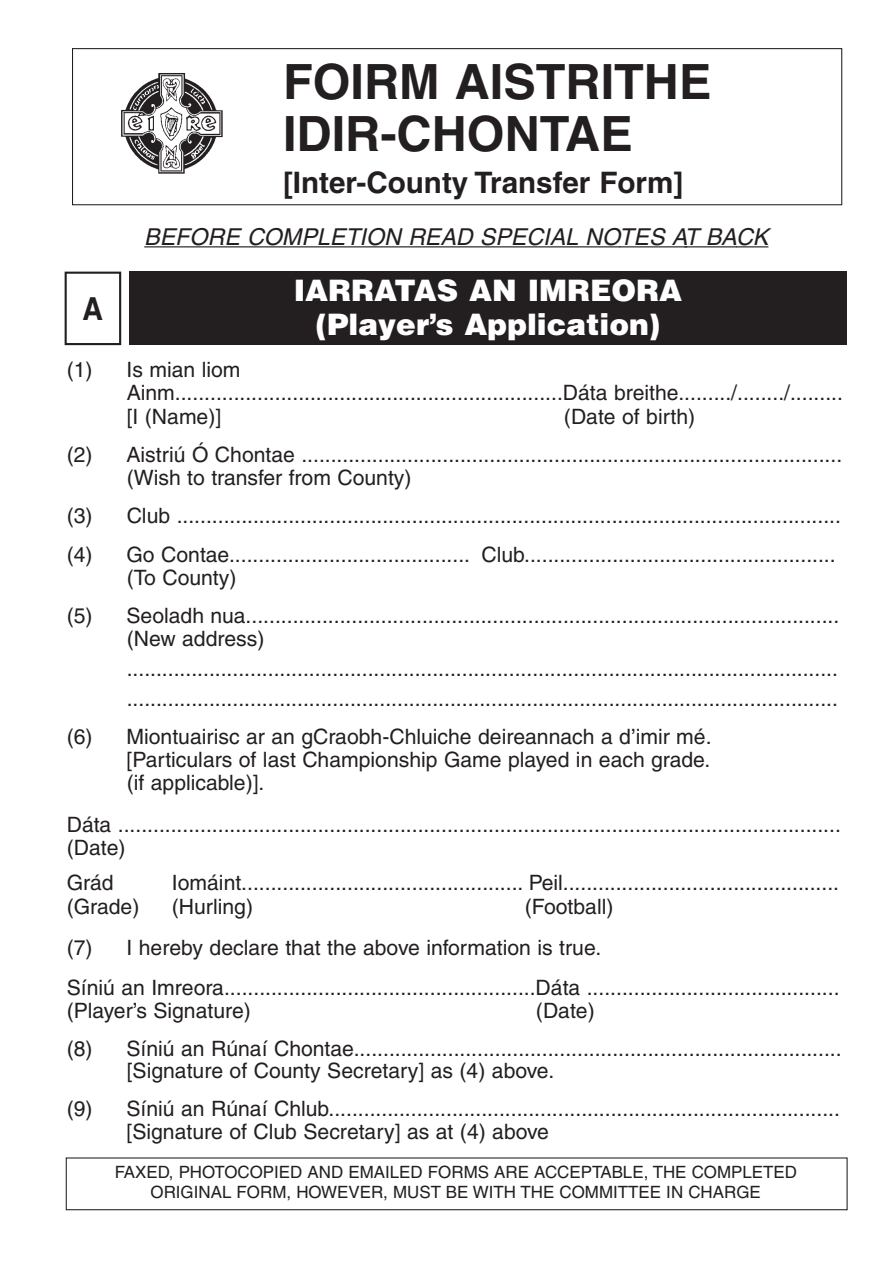
<style>
.page{position:relative;width:893px;height:1263px;background:#fff}
.page>*{position:absolute;margin:0;border:0;box-sizing:border-box;transform-origin:0 0}
.t1{font:700 48.6px/52.9px "Helvetica";color:#231f20}
.t2{font:700 31.65px "Helvetica";color:#231f20;scale:.9 1}
.t3{font:900 29.55px/33.9px "Helvetica";color:#fff;text-align:center}
.t4{font:700 29.55px "Helvetica";color:#231f20}
.t5{font:italic 23.25px "Helvetica";color:#231f20}
.t6{font:21.15px/23.2px "Helvetica";color:#231f20}
.t7{font:16.95px/20.2px "Helvetica";color:#231f20;text-align:center}
</style>
<div class="page">
<div style="left:72px;top:48px;width:770px;height:157px;border:1px solid #231f20"></div>
<img style="left:121px;top:73px;width:102px;height:101px">
<hr style="left:144px;top:246px;width:476px;height:1px;background:#231f20">
<hr style="left:619px;top:246px;width:68px;height:1px;background:#231f20">
<hr style="left:684px;top:246px;width:52px;height:1px;background:#231f20">
<hr style="left:736px;top:246px;width:32px;height:1px;background:#231f20">
<div style="left:65px;top:272px;width:56px;height:73px;border:2px solid #231f20"></div>
<div style="left:129px;top:271px;width:717px;height:74px;background:#231f20"></div>
<div style="left:66px;top:1157px;width:781px;height:53px;border:1px solid #231f20"></div>
<h1 class="t1" style="left:283px;top:60px;width:430px">FOIRM AISTRITHE<br>IDIR-CHONTAE</h1>
<h3 class="t4" style="left:283px;top:172px;width:402px">[Inter-County Transfer Form]</h3>
<p class="t5" style="left:144px;top:228px;width:625px">BEFORE COMPLETION READ SPECIAL NOTES AT BACK</p>
<h3 class="t3" style="left:294px;top:276px;width:390px">IARRATAS AN IMREORA (Player’s Application)</h3>
<p class="t6" style="left:127px;top:360px;width:717px;text-indent:-60px">(1) Is mian liom<br>Ainm..................................................................Dáta breithe........./......../......... [I (Name)]</p>
<h2 class="t2" style="left:83px;top:297px;width:24px">A</h2>
<p class="t6" style="left:67px;top:399px;width:777px;line-height:38.2px;text-indent:497px">(Date of birth)<br>(2) Aistriú Ó Chontae ............................................................................................</p>
<p class="t6" style="left:67px;top:461px;width:775px;line-height:38.2px;text-indent:60px">(Wish to transfer from County)<br>(3) Club ................................................................................................................. (4) Go Contae......................................... Club.....................................................</p>
<p class="t6" style="left:67px;top:560px;width:774px;line-height:38.2px;text-indent:60px">(To County)<br>(5) Seoladh nua.....................................................................................................</p>
<p class="t6" style="left:127px;top:626px;width:712px;line-height:29.5px">(New address) ......................................................................................................................... .........................................................................................................................</p>
<p class="t6" style="left:126px;top:727px;width:586px;text-align:justify;text-indent:-60px">(6) Miontuairisc ar an gCraobh-Chluiche deireannach a d’imir mé. [Particulars of last Championship Game played in each grade. (if applicable)].</p>
<p class="t6" style="left:67px;top:815px;width:775px">Dáta ........................................................................................................................... (Date)</p>
<p class="t6" style="left:67px;top:873px;width:49px">Grád</p>
<p class="t6" style="left:172px;top:873px;width:668px">Iomáint................................................ Peil...............................................</p>
<p class="t6" style="left:67px;top:896px;width:74px">(Grade)</p>
<p class="t6" style="left:172px;top:896px;width:83px">(Hurling)</p>
<p class="t6" style="left:67px;top:888px;width:774px;line-height:41px;text-indent:458px">(Football)<br>(7) I hereby declare that the above information is true.<br>Síniú an Imreora.....................................................Dáta ...........................................</p>
<p class="t6" style="left:67px;top:1001px;width:186px">(Player’s Signature)</p>
<p class="t6" style="left:67px;top:994px;width:776px;line-height:37.7px;text-indent:469px">(Date)<br>(8) Síniú an Rúnaí Chontae...................................................................................</p>
<p class="t6" style="left:67px;top:1054px;width:774px;line-height:37.7px;text-indent:60px">[Signature of County Secretary] as (4) above.<br>(9) Síniú an Rúnaí Chlub.......................................................................................</p>
<p class="t6" style="left:126px;top:1121px;width:424px">[Signature of Club Secretary] as at (4) above</p>
<p class="t7" style="left:115px;top:1164px;width:683px">FAXED, PHOTOCOPIED AND EMAILED FORMS ARE ACCEPTABLE, THE COMPLETED<br>ORIGINAL FORM, HOWEVER, MUST BE WITH THE COMMITTEE IN CHARGE</p>
</div>
